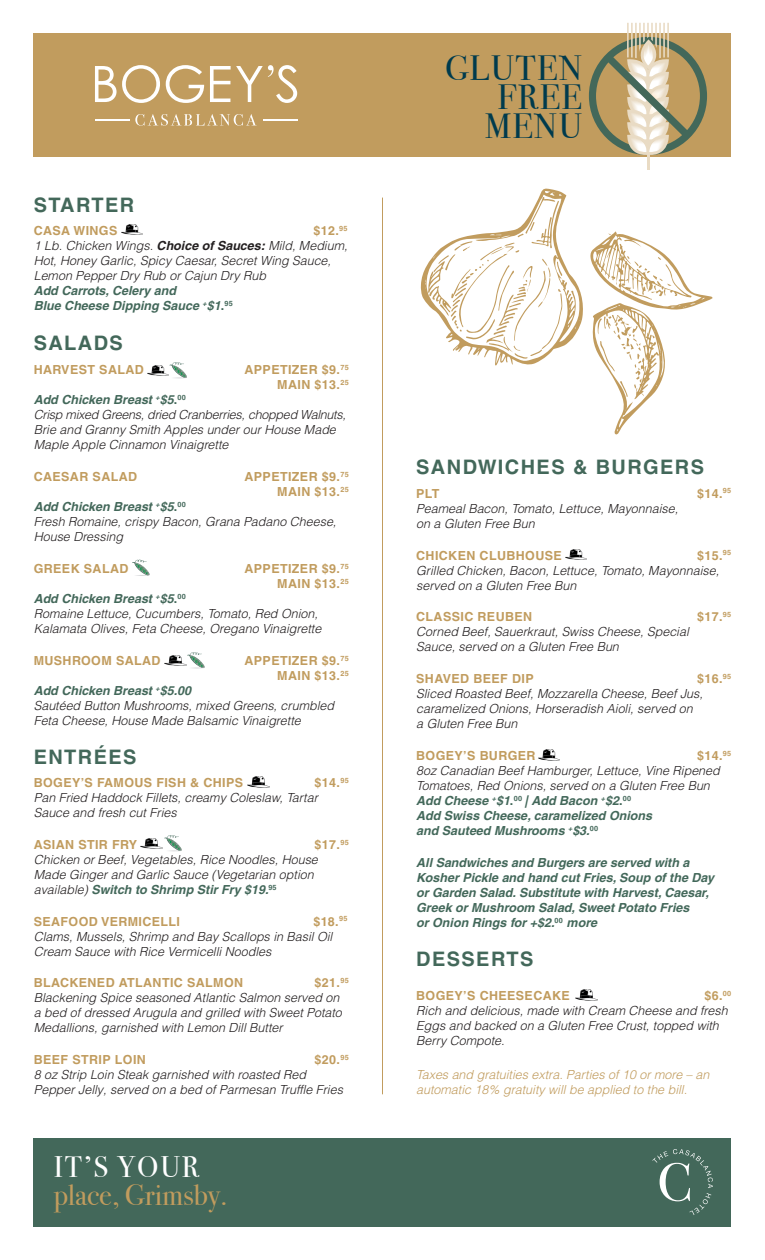
<style>
.page{position:relative;width:765px;height:1260px;background:#fff}
.page>*{position:absolute;margin:0;border:0;box-sizing:border-box;transform-origin:0 0}
.t1{font:35px/28.8px "Bodoni Svty Two ITCTT";letter-spacing:.04em;color:#003b4d;text-align:right}
.t2{font:29.75px "Bodoni Svty Two ITCTT";color:#c19c5e}
.t3{font:29.75px "Bodoni Svty Two ITCTT";letter-spacing:.06em;color:#fff}
.t4{font:700 20px "Helvetica LT Pro";letter-spacing:.07em;color:#43685a}
.t5{font:italic 300 12.5px/15px "Helvetica LT Pro";color:#231f20}
.t6{font:italic 700 12.5px/15px "Helvetica LT Pro";color:#43685a}
.t7{font:700 12.5px "Helvetica LT Pro";letter-spacing:.03em;color:#c19c5e}
.t8{font:italic 300 12.5px/15px "Helvetica LT Pro";color:#c19c5e}
.s1{font-weight:700}
.s2{font-style:normal}
.s3{font-weight:700;color:#43685a}
.s4{font-weight:700;font-style:normal;color:#c19c5e}
</style>
<div class="page">
<div style="left:34px;top:1138px;width:697px;height:88px;background:#43685a"></div>
<div style="left:34px;top:34px;width:697px;height:123px;background:#c19c5e"></div>
<svg style="left:135px;top:114px;width:122px;height:12px"></svg>
<svg style="left:95px;top:65px;width:65px;height:38px"></svg>
<svg style="left:166px;top:65px;width:38px;height:38px"></svg>
<svg style="left:210px;top:65px;width:87px;height:38px"></svg>
<hr style="left:95px;top:119px;width:34px;height:1px;background:#fff">
<hr style="left:263px;top:119px;width:34px;height:1px;background:#fff">
<svg style="left:652px;top:1149px;width:61px;height:66px"></svg>
<img style="left:121px;top:224px;width:22px;height:11px">
<div style="left:589px;top:37px;width:118px;height:118px;border:7px solid #43685a;border-radius:50%"></div>
<svg style="left:598px;top:23px;width:100px;height:146px"></svg>
<hr style="left:382px;top:198px;width:1px;height:896px;background:#c19c5e">
<img style="left:147px;top:365px;width:22px;height:11px">
<svg style="left:169px;top:362px;width:18px;height:16px"></svg>
<svg style="left:132px;top:560px;width:18px;height:16px"></svg>
<img style="left:165px;top:655px;width:21px;height:11px">
<svg style="left:187px;top:652px;width:18px;height:17px"></svg>
<img style="left:565px;top:549px;width:22px;height:11px">
<img style="left:538px;top:749px;width:22px;height:11px">
<img style="left:248px;top:777px;width:21px;height:10px">
<img style="left:141px;top:838px;width:21px;height:11px">
<svg style="left:164px;top:835px;width:18px;height:16px"></svg>
<img style="left:576px;top:990px;width:21px;height:10px">
<svg style="left:421px;top:188px;width:162px;height:178px"></svg>
<svg style="left:590px;top:231px;width:123px;height:204px"></svg>
<p class="t4" style="left:34px;top:193px;width:102px">STARTER</p>
<p class="t7" style="left:34px;top:223px;width:85px">CASA WINGS</p>
<p class="t7" style="left:313px;top:223px;width:36px">$12.<sup>95</sup></p>
<p class="t5" style="left:34px;top:238px;width:315px">1 Lb. Chicken Wings. <span class="s1">Choice of Sauces:</span> Mild, Medium,<br>Hot, Honey Garlic, Spicy Caesar, Secret Wing Sauce,<br>Lemon Pepper Dry Rub or Cajun Dry Rub</p>
<p class="t6" style="left:34px;top:284px;width:201px">Add Carrots, Celery and<br>Blue Cheese Dipping Sauce <sup>+</sup>$1<span class="s2">.</span><sup>95</sup></p>
<p class="t4" style="left:34px;top:331px;width:91px">SALADS</p>
<p class="t7" style="left:34px;top:362px;width:112px">HARVEST SALAD</p>
<p class="t7" style="left:245px;top:362px;width:106px">APPETIZER $9.<sup>75</sup></p>
<p class="t7" style="left:277px;top:377px;width:73px">MAIN $13.<sup>25</sup></p>
<p class="t6" style="left:34px;top:392px;width:154px">Add Chicken Breast <sup>+</sup>$5<span class="s2">.</span><sup>00</sup></p>
<p class="t5" style="left:34px;top:407px;width:314px">Crisp mixed Greens, dried Cranberries, chopped Walnuts,<br>Brie and Granny Smith Apples under our House Made<br>Maple Apple Cinnamon Vinaigrette</p>
<p class="t7" style="left:34px;top:469px;width:105px">CAESAR SALAD</p>
<p class="t7" style="left:245px;top:469px;width:106px">APPETIZER $9.<sup>75</sup></p>
<p class="t7" style="left:277px;top:484px;width:73px">MAIN $13.<sup>25</sup></p>
<p class="t6" style="left:34px;top:499px;width:154px">Add Chicken Breast <sup>+</sup>$5<span class="s2">.</span><sup>00</sup></p>
<p class="t5" style="left:34px;top:514px;width:304px">Fresh Romaine, crispy Bacon, Grana Padano Cheese,<br>House Dressing</p>
<p class="t7" style="left:34px;top:561px;width:96px">GREEK SALAD</p>
<p class="t7" style="left:245px;top:561px;width:106px">APPETIZER $9.<sup>75</sup></p>
<p class="t7" style="left:277px;top:576px;width:73px">MAIN $13.<sup>25</sup></p>
<p class="t6" style="left:34px;top:591px;width:154px">Add Chicken Breast <sup>+</sup>$5<span class="s2">.</span><sup>00</sup></p>
<p class="t5" style="left:34px;top:606px;width:289px">Romaine Lettuce, Cucumbers, Tomato, Red Onion,<br>Kalamata Olives, Feta Cheese, Oregano Vinaigrette</p>
<p class="t7" style="left:34px;top:653px;width:128px">MUSHROOM SALAD</p>
<p class="t7" style="left:245px;top:653px;width:106px">APPETIZER $9.<sup>75</sup></p>
<p class="t7" style="left:277px;top:668px;width:73px">MAIN $13.<sup>25</sup></p>
<p class="t6" style="left:34px;top:683px;width:159px">Add Chicken Breast <sup>+</sup>$5.00</p>
<p class="t5" style="left:34px;top:698px;width:302px">Sautéed Button Mushrooms, mixed Greens, crumbled<br>Feta Cheese, House Made Balsamic Vinaigrette</p>
<p class="t4" style="left:34px;top:745px;width:104px">ENTRÉES</p>
<p class="t7" style="left:34px;top:775px;width:211px">BOGEY’S FAMOUS FISH &amp; CHIPS</p>
<p class="t7" style="left:315px;top:775px;width:36px">$14.<sup>95</sup></p>
<p class="t5" style="left:34px;top:790px;width:286px">Pan Fried Haddock Fillets, creamy Coleslaw, Tartar<br>Sauce and fresh cut Fries</p>
<p class="t7" style="left:34px;top:837px;width:105px">ASIAN STIR FRY</p>
<p class="t7" style="left:315px;top:837px;width:36px">$17.<sup>95</sup></p>
<p class="t5" style="left:34px;top:852px;width:286px">Chicken or Beef, Vegetables, Rice Noodles, House<br>Made Ginger and Garlic Sauce (Vegetarian option available) <span class="s3">Switch to Shrimp Stir Fry $19.</span><sup>95</sup></p>
<p class="t7" style="left:34px;top:914px;width:148px">SEAFOOD VERMICELLI</p>
<p class="t5" style="left:34px;top:914px;width:315px;text-indent:280px"><span class="s4">$18.</span><sup>95<br></sup>Clams, Mussels, Shrimp and Bay Scallops in Basil Oil<br>Cream Sauce with Rice Vermicelli Noodles</p>
<p class="t7" style="left:34px;top:975px;width:211px">BLACKENED ATLANTIC SALMON</p>
<p class="t7" style="left:315px;top:975px;width:36px">$21.<sup>95</sup></p>
<p class="t5" style="left:34px;top:990px;width:310px">Blackening Spice seasoned Atlantic Salmon served on a bed of dressed Arugula and grilled with Sweet Potato<br>Medallions, garnished with Lemon Dill Butter</p>
<p class="t7" style="left:34px;top:1052px;width:114px">BEEF STRIP LOIN</p>
<p class="t7" style="left:315px;top:1052px;width:36px">$20.<sup>95</sup></p>
<p class="t5" style="left:34px;top:1067px;width:311px">8 oz Strip Loin Steak garnished with roasted Red<br>Pepper Jelly, served on a bed of Parmesan Truffle Fries</p>
<p class="t3" style="left:54px;top:1143px;width:147px">IT’S YOUR</p>
<p class="t2" style="left:54px;top:1170px;width:175px">place, Grimsby.</p>
<p class="t1" style="left:445px;top:50px;width:138px">GLUTEN<br>FREE<br>MENU</p>
<p class="t4" style="left:416px;top:455px;width:289px">SANDWICHES &amp; BURGERS</p>
<p class="t7" style="left:416px;top:486px;width:25px">PLT</p>
<p class="t7" style="left:697px;top:486px;width:36px">$14.<sup>95</sup></p>
<p class="t5" style="left:416px;top:501px;width:263px">Peameal Bacon, Tomato, Lettuce, Mayonnaise, on a Gluten Free Bun</p>
<p class="t7" style="left:416px;top:547px;width:147px">CHICKEN CLUBHOUSE</p>
<p class="t7" style="left:697px;top:547px;width:36px">$15.<sup>95</sup></p>
<p class="t5" style="left:416px;top:562px;width:304px">Grilled Chicken, Bacon, Lettuce, Tomato, Mayonnaise, served on a Gluten Free Bun</p>
<p class="t7" style="left:416px;top:609px;width:117px">CLASSIC REUBEN</p>
<p class="t7" style="left:697px;top:609px;width:36px">$17.<sup>95</sup></p>
<p class="t5" style="left:416px;top:624px;width:274px">Corned Beef, Sauerkraut, Swiss Cheese, Special<br>Sauce, served on a Gluten Free Bun</p>
<p class="t7" style="left:416px;top:671px;width:119px">SHAVED BEEF DIP</p>
<p class="t7" style="left:697px;top:671px;width:36px">$16.<sup>95</sup></p>
<p class="t5" style="left:416px;top:686px;width:288px">Sliced Roasted Beef, Mozzarella Cheese, Beef Jus, caramelized Onions, Horseradish Aioli, served on<br>a Gluten Free Bun</p>
<p class="t7" style="left:416px;top:748px;width:121px">BOGEY’S BURGER</p>
<p class="t7" style="left:697px;top:748px;width:36px">$14.<sup>95</sup></p>
<p class="t5" style="left:416px;top:763px;width:305px">8oz Canadian Beef Hamburger, Lettuce, Vine Ripened<br>Tomatoes, Red Onions, served on a Gluten Free Bun</p>
<p class="t6" style="left:416px;top:793px;width:217px">Add Cheese <sup>+</sup>$1<span class="s2">.</span><sup>00</sup> | Add Bacon <sup>+</sup>$2<span class="s2">.</span><sup>00</sup></p>
<p class="t6" style="left:416px;top:808px;width:237px">Add Swiss Cheese, caramelized Onions and Sauteed Mushrooms <sup>+</sup>$3.<sup>00</sup></p>
<p class="t6" style="left:416px;top:855px;width:299px">All Sandwiches and Burgers are served with a Kosher Pickle and hand cut Fries, Soup of the Day or Garden Salad. Substitute with Harvest, Caesar, Greek or Mushroom Salad, Sweet Potato Fries<br>or Onion Rings for +$2.<sup>00</sup> more</p>
<p class="t4" style="left:416px;top:947px;width:119px">DESSERTS</p>
<p class="t7" style="left:416px;top:988px;width:155px">BOGEY’S CHEESECAKE</p>
<p class="t7" style="left:704px;top:988px;width:28px">$6.<sup>00</sup></p>
<p class="t5" style="left:416px;top:1003px;width:313px">Rich and delicious, made with Cream Cheese and fresh<br>Eggs and backed on a Gluten Free Crust, topped with<br>Berry Compote.</p>
<p class="t8" style="left:416px;top:1067px;width:295px">Taxes and gratuities extra. Parties of 10 or more – an automatic 18% gratuity will be applied to the bill.</p>
</div>
